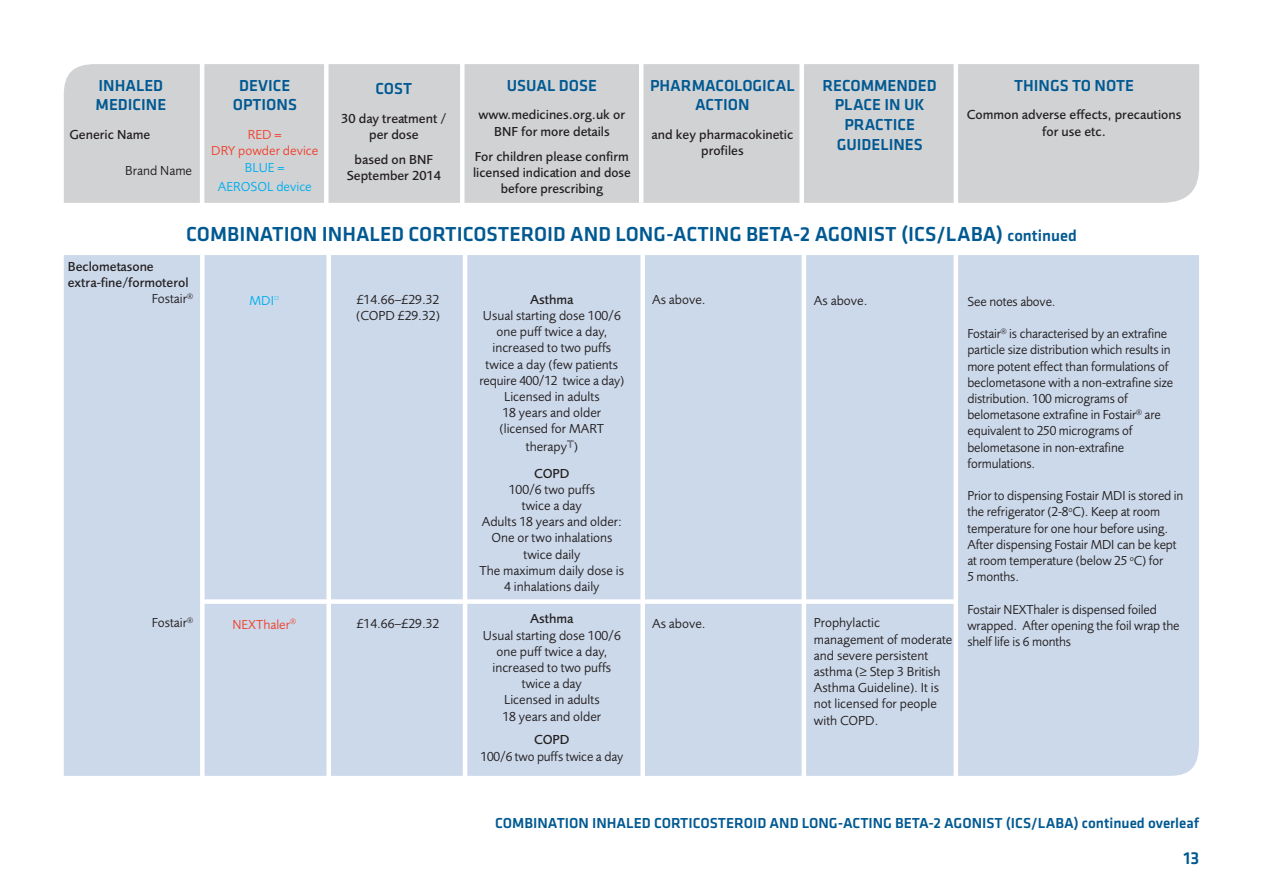
<style>
.page{position:relative;width:1263px;height:893px;background:#fff}
.page>*{position:absolute;margin:0;border:0;box-sizing:border-box;transform-origin:0 0}
.t1{font:500 21px "Klavika Basic";color:#005992}
.t2{font:500 18px "Klavika Basic";color:#005992}
.t3{font:500 16.5px/19.8px "Klavika Basic";color:#005992;text-align:center}
.t4{font:500 15px "Klavika Basic";color:#005992}
.t5{font:13.5px/16.2px "Foundry Sans";letter-spacing:-.01em;color:#231f20}
.t6{font:500 13.5px/16.2px "Foundry Sans";color:#231f20;text-align:center}
.t7{font:13.5px/16.2px "Foundry Sans";color:#ef422e;text-align:center}
.t8{font:13.5px/19.6px "Foundry Sans";color:#00aeef;text-align:center}
.s1{font-size:16.5px}
.s2{font-weight:500}
</style>
<div class="page">
<div style="left:64px;top:255px;width:1135px;height:521px;background:#ccd9ea"></div>
<div style="left:64px;top:64px;width:1135px;height:139px;background:#d1d2d4"></div>
<div style="left:200px;top:254px;width:5px;height:575px;background:#fff"></div>
<div style="left:326px;top:253px;width:5px;height:576px;background:#fff"></div>
<hr style="left:463px;top:254px;width:4px;height:575px;background:#fff">
<div style="left:640px;top:248px;width:5px;height:581px;background:#fff"></div>
<hr style="left:802px;top:252px;width:4px;height:577px;background:#fff">
<div style="left:953px;top:253px;width:5px;height:576px;background:#fff"></div>
<hr style="left:200px;top:64px;width:4px;height:139px;background:#fff">
<div style="left:324px;top:64px;width:5px;height:141px;background:#fff"></div>
<hr style="left:460px;top:64px;width:4px;height:141px;background:#fff">
<hr style="left:639px;top:64px;width:4px;height:139px;background:#fff">
<div style="left:799px;top:64px;width:5px;height:141px;background:#fff"></div>
<div style="left:953px;top:64px;width:5px;height:140px;background:#fff"></div>
<div style="left:202px;top:599px;width:754px;height:5px;background:#fff"></div>
<p class="t3" style="left:96px;top:77px;width:72px;text-align:left">INHALED<br>MEDICINE</p>
<p class="t6" style="left:70px;top:128px;width:82px">Generic Name</p>
<p class="t5" style="left:125px;top:164px;width:68px">Brand Name</p>
<p class="t3" style="left:233px;top:77px;width:66px">DEVICE<br>OPTIONS</p>
<p class="t7" style="left:211px;top:128px;width:109px">RED =<br>DRY powder device</p>
<p class="t8" style="left:218px;top:158px;width:96px">BLUE =<br>AEROSOL device</p>
<p class="t3" style="left:376px;top:80px;width:38px">COST</p>
<p class="t6" style="left:341px;top:111px;width:107px">30 day treatment / per dose</p>
<p class="t6" style="left:347px;top:153px;width:96px">based on BNF<br>September 2014</p>
<p class="t3" style="left:507px;top:77px;width:92px">USUAL DOSE</p>
<p class="t6" style="left:479px;top:108px;width:148px">www.medicines.org.uk or<br>BNF for more details</p>
<p class="t6" style="left:473px;top:149px;width:159px">For children please confirm licensed indication and dose before prescribing</p>
<p class="t3" style="left:650px;top:77px;width:146px">PHARMACOLOGICAL<br>ACTION</p>
<p class="t6" style="left:651px;top:128px;width:143px">and key pharmacokinetic profiles</p>
<p class="t3" style="left:822px;top:77px;width:116px">RECOMMENDED<br>PLACE IN UK<br>PRACTICE<br>GUIDELINES</p>
<p class="t3" style="left:1014px;top:77px;width:121px">THINGS TO NOTE</p>
<p class="t6" style="left:967px;top:108px;width:216px">Common adverse effects, precautions for use etc.</p>
<h1 class="t1" style="left:186px;top:227px;width:892px">COMBINATION INHALED CORTICOSTEROID AND LONG-ACTING BETA-2 AGONIST (ICS/LABA) <span class="s1">continued</span></h1>
<p class="t6" style="left:68px;top:260px;width:87px">Beclometasone</p>
<p class="t6" style="left:68px;top:276px;width:122px">extra-fine/formoterol</p>
<p class="t5" style="left:152px;top:292px;width:43px">Fostair<sup>®</sup></p>
<p class="t8" style="left:250px;top:291px;width:31px">MDI<sup>□</sup></p>
<p class="t5" style="left:152px;top:616px;width:43px">Fostair<sup>®</sup></p>
<p class="t7" style="left:232px;top:617px;width:65px">NEXThaler<sup>®</sup></p>
<p class="t5" style="left:356px;top:292px;width:85px">£14.66–£29.32 (COPD £29.32)</p>
<p class="t5" style="left:357px;top:616px;width:84px">£14.66–£29.32</p>
<p class="t6" style="left:530px;top:292px;width:45px">Asthma</p>
<p class="t5" style="left:479px;top:309px;width:146px;text-align:center">Usual starting dose 100/6 one puff twice a day, increased to two puffs twice a day (few patients require 400/12 twice a day)<br>Licensed in adults<br>18 years and older (licensed for MART</p>
<p class="t5" style="left:526px;top:434px;width:54px;line-height:26.7px;text-align:center">therapy<sup>╦</sup>)<br><span class="s2">COPD</span></p>
<p class="t5" style="left:480px;top:482px;width:146px;text-align:center">100/6 two puffs<br>twice a day<br>Adults 18 years and older:<br>One or two inhalations twice daily<br>The maximum daily dose is<br>4 inhalations daily</p>
<p class="t6" style="left:530px;top:612px;width:45px">Asthma</p>
<p class="t5" style="left:483px;top:628px;width:139px;text-align:center">Usual starting dose 100/6 one puff twice a day, increased to two puffs twice a day<br>Licensed in adults<br>18 years and older</p>
<p class="t6" style="left:534px;top:733px;width:37px">COPD</p>
<p class="t5" style="left:481px;top:749px;width:144px">100/6 two puffs twice a day</p>
<p class="t5" style="left:652px;top:293px;width:55px">As above.</p>
<p class="t5" style="left:652px;top:617px;width:55px">As above.</p>
<p class="t5" style="left:814px;top:294px;width:55px">As above.</p>
<p class="t5" style="left:814px;top:616px;width:140px">Prophylactic management of moderate and severe persistent asthma (≥ Step 3 British<br>Asthma Guideline). It is not licensed for people with COPD.</p>
<p class="t5" style="left:967px;top:294px;width:90px">See notes above.</p>
<p class="t5" style="left:967px;top:327px;width:207px">Fostair<sup>®</sup> is characterised by an extrafine particle size distribution which results in more potent effect than formulations of beclometasone with a non-extrafine size distribution. 100 micrograms of belometasone extrafine in Fostair<sup>®</sup> are equivalent to 250 micrograms of belometasone in non-extrafine formulations.</p>
<p class="t5" style="left:967px;top:489px;width:218px">Prior to dispensing Fostair MDI is stored in the refrigerator (2-8<sup>o</sup>C). Keep at room temperature for one hour before using.<br>After dispensing Fostair MDI can be kept at room temperature (below 25 <sup>o</sup>C) for<br>5 months.</p>
<p class="t5" style="left:967px;top:602px;width:214px">Fostair NEXThaler is dispensed foiled wrapped. After opening the foil wrap the shelf life is 6 months</p>
<p class="t4" style="left:495px;top:817px;width:705px">COMBINATION INHALED CORTICOSTEROID AND LONG-ACTING BETA-2 AGONIST (ICS/LABA) continued overleaf</p>
<h2 class="t2" style="left:1183px;top:852px;width:17px">13</h2>
</div>
